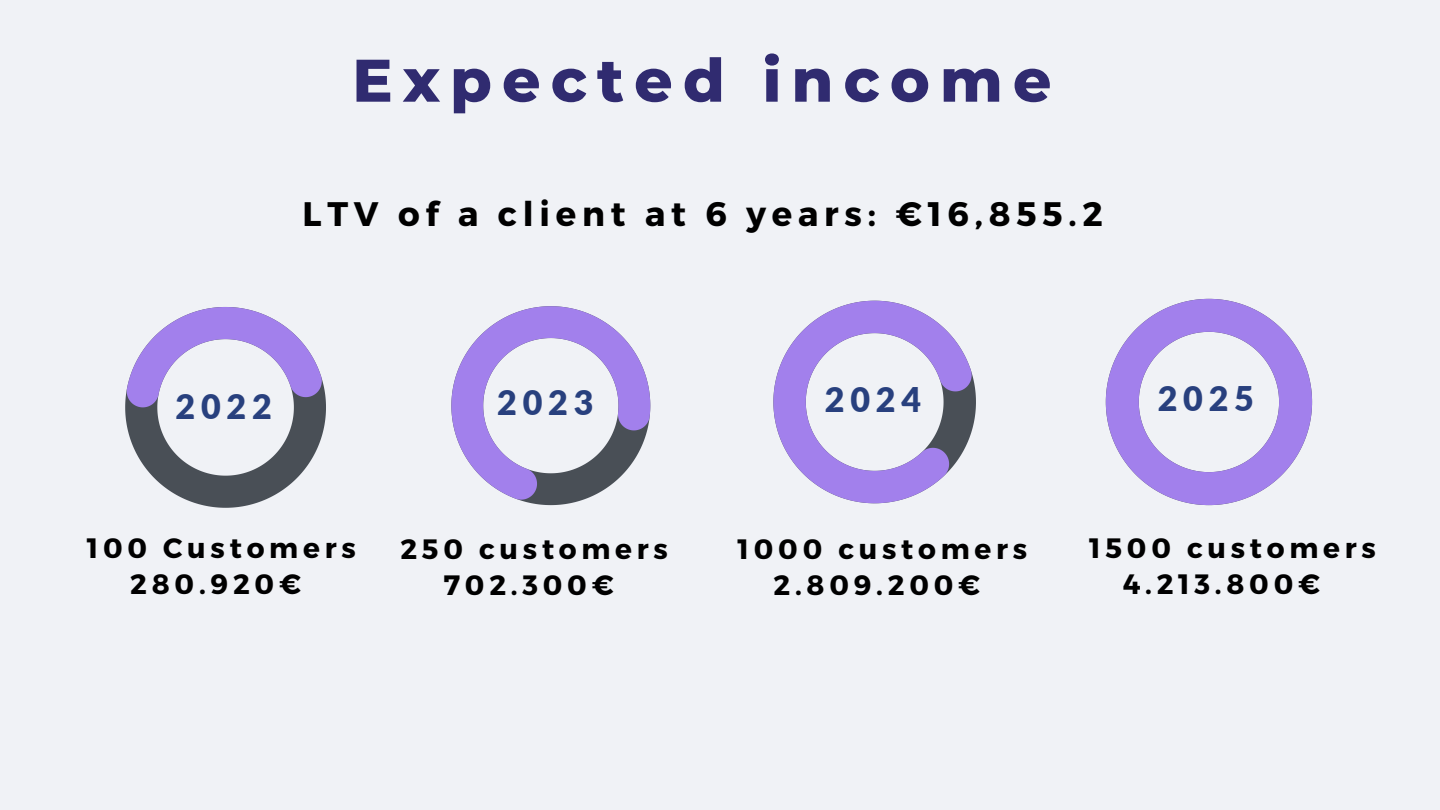
<style>
.page{position:relative;width:1440px;height:810px;background:#f0f2f6}
.page>*{position:absolute;margin:0;border:0;box-sizing:border-box;transform-origin:0 0}
.t1{font:800 60px "Montserrat";letter-spacing:.17em;color:#302b70}
.t2{font:700 34px "Montserrat";letter-spacing:.17em;color:#000}
.t3{font:900 34px "Lato";letter-spacing:.17em;color:#28407e}
.t4{font:700 28px/36px "Montserrat";letter-spacing:.17em;color:#000;text-align:center}
</style>
<div class="page">
<svg style="left:125px;top:307px;width:201px;height:201px"></svg>
<svg style="left:451px;top:306px;width:200px;height:200px"></svg>
<svg style="left:773px;top:300px;width:203px;height:204px"></svg>
<svg style="left:1106px;top:299px;width:206px;height:206px"></svg>
<p class="t1" style="left:352px;top:44px;width:701px">Expected income</p>
<p class="t2" style="left:303px;top:192px;width:802px">LTV of a client at 6 years: €16,855.2</p>
<p class="t3" style="left:176px;top:385px;width:98px">2022</p>
<p class="t3" style="left:497px;top:381px;width:98px">2023</p>
<p class="t3" style="left:825px;top:379px;width:98px">2024</p>
<p class="t3" style="left:1158px;top:378px;width:98px">2025</p>
<p class="t4" style="left:87px;top:529px;width:271px">100 Customers<br>280.920€</p>
<p class="t4" style="left:400px;top:529px;width:269px">250 customers<br>702.300€</p>
<p class="t4" style="left:1123px;top:529px;width:255px;text-align:left;text-indent:-33px">1500 customers<br>4.213.800€</p>
<p class="t4" style="left:738px;top:529px;width:291px">1000 customers<br>2.809.200€</p>
</div>
